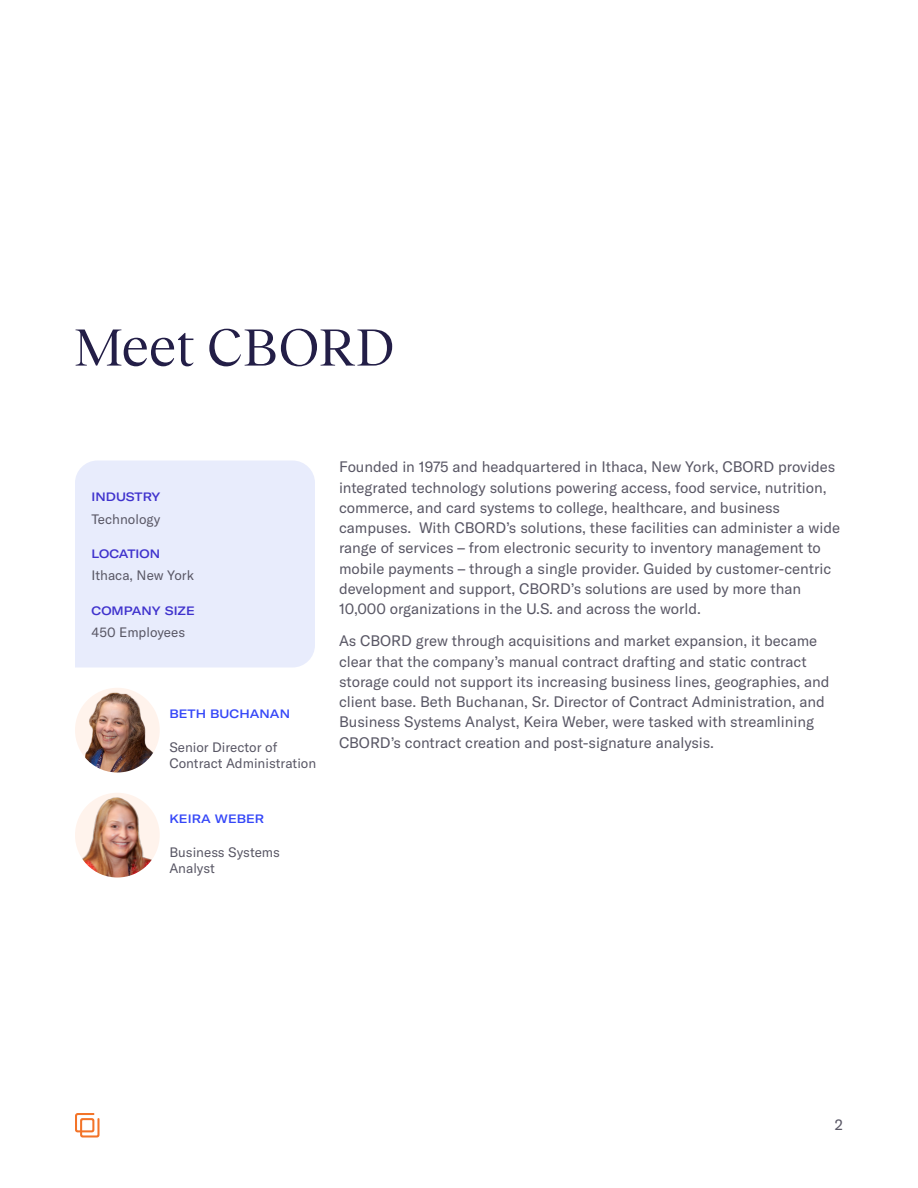
<style>
.page{position:relative;width:918px;height:1188px;background:#fff}
.page>*{position:absolute;margin:0;border:0;box-sizing:border-box;transform-origin:0 0}
.t1{font:54px "Reckless Neue";letter-spacing:-.005em;color:#231e47}
.Body{font:15px/20.2px "GT America";color:#595765}
.t2{font:13.5px/16.2px "GT America";color:#595765}
.Overline{font:500 expanded 12px "GT America";letter-spacing:.005em;color:#3f32cd}
.t3{font:500 expanded 12px "GT America";letter-spacing:.005em;color:#3547f8}
</style>
<div class="page">
<div style="left:75px;top:688px;width:85px;height:84px;background:#fff3ec;border-radius:50%"></div>
<img style="left:81px;top:688px;width:79px;height:84px">
<img style="left:75px;top:793px;width:85px;height:85px;border-radius:42px">
<div style="left:75px;top:460px;width:240px;height:208px;background:#e8ecfc"></div>
<svg style="left:75px;top:1113px;width:25px;height:25px"></svg>
<p class="t1" style="left:74px;top:309px;width:322px">Meet CBORD</p>
<p class="Overline" style="left:92px;top:490px;width:70px">INDUSTRY</p>
<p class="t2" style="left:92px;top:511px;width:70px">Technology</p>
<p class="Overline" style="left:92px;top:547px;width:70px">LOCATION</p>
<p class="t2" style="left:92px;top:568px;width:104px">Ithaca, New York</p>
<p class="Overline" style="left:92px;top:603px;width:105px">COMPANY SIZE</p>
<p class="t2" style="left:92px;top:624px;width:95px">450 Employees</p>
<p class="t3" style="left:169px;top:706px;width:122px">BETH BUCHANAN</p>
<p class="t2" style="left:169px;top:739px;width:148px">Senior Director of<br>Contract Administration</p>
<p class="t3" style="left:169px;top:811px;width:96px">KEIRA WEBER</p>
<p class="t2" style="left:169px;top:844px;width:112px">Business Systems<br>Analyst</p>
<p class="Body" style="left:339px;top:457px;width:503px">Founded in 1975 and headquartered in Ithaca, New York, CBORD provides integrated technology solutions powering access, food service, nutrition, commerce, and card systems to college, healthcare, and business campuses. With CBORD’s solutions, these facilities can administer a wide range of services – from electronic security to inventory management to mobile payments – through a single provider. Guided by customer-centric development and support, CBORD’s solutions are used by more than 10,000 organizations in the U.S. and across the world.</p>
<p class="Body" style="left:339px;top:631px;width:492px">As CBORD grew through acquisitions and market expansion, it became clear that the company’s manual contract drafting and static contract storage could not support its increasing business lines, geographies, and client base. Beth Buchanan, Sr. Director of Contract Administration, and Business Systems Analyst, Keira Weber, were tasked with streamlining CBORD’s contract creation and post-signature analysis.</p>
<p class="Body" style="left:835px;top:1115px;width:10px">2</p>
</div>
